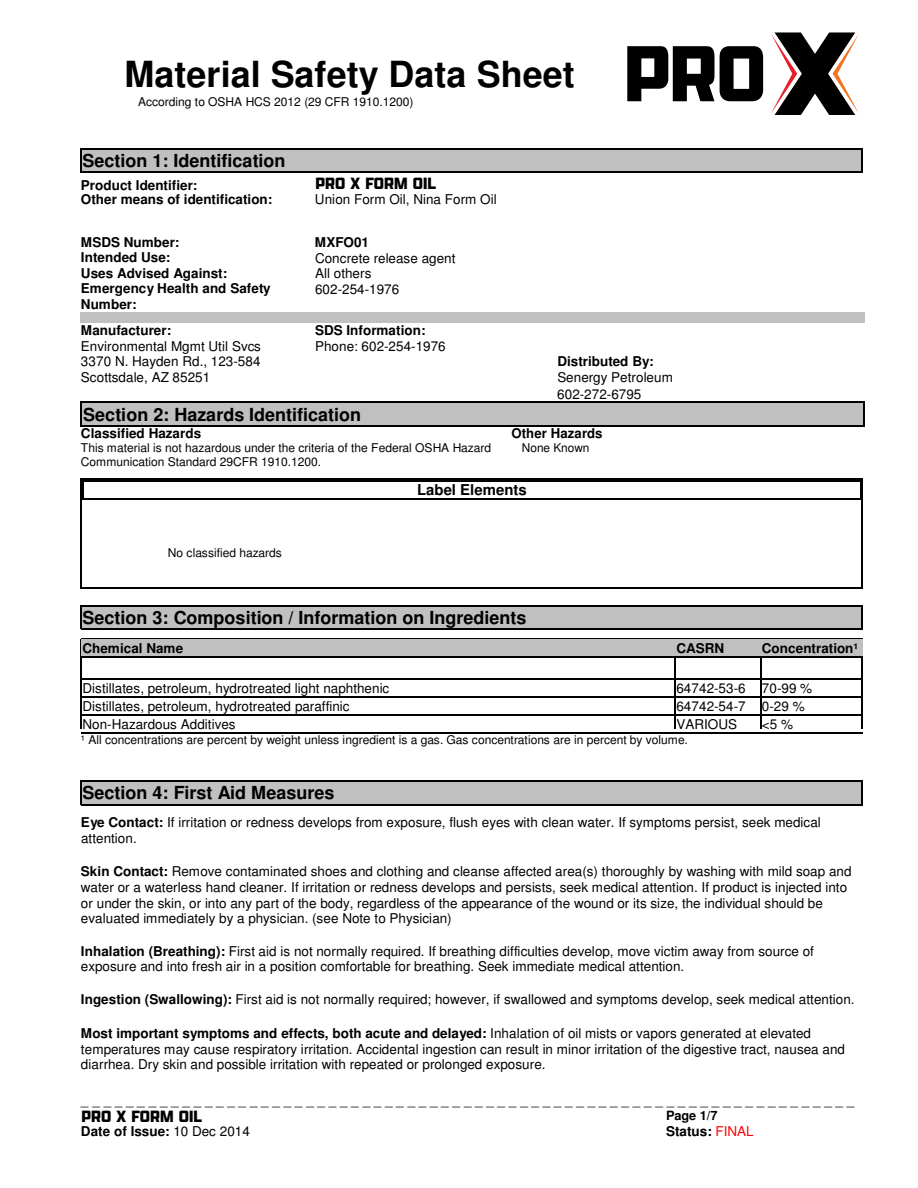
<style>
.page{position:relative;width:918px;height:1188px;background:#fff}
.page>*{position:absolute;margin:0;border:0;box-sizing:border-box;transform-origin:0 0}
.t1{font:700 36px "Helvetica";color:#000}
.t2{font:700 18px "Helvetica";color:#000}
.t3{font:16.2px "PROX Bold";color:#000}
.t4{font:700 15px "Helvetica";color:#000}
.t5{font:13.5px/15.6px "Helvetica";letter-spacing:.005em;color:#000}
.t6{font:700 13.5px/26.1px "Helvetica";letter-spacing:.005em;color:#000}
.t7{font:700 12.75px "Helvetica";color:#000}
.t8{font:12px "Helvetica";letter-spacing:-.005em;color:#000}
.s1{font-weight:700}
.s2{font-weight:400}
.s3{font-weight:400;color:#f00}
</style>
<div class="page">
<div style="left:81px;top:149px;width:782px;height:23px;background:#c0c0c0"></div>
<hr style="left:81px;top:148px;width:782px;height:1px;background:#010101">
<hr style="left:81px;top:172px;width:782px;height:1px;background:#010101">
<svg style="left:81px;top:149px;width:1px;height:23px"></svg>
<svg style="left:862px;top:149px;width:1px;height:23px"></svg>
<hr style="left:81px;top:479px;width:782px;height:1px;background:#010101">
<hr style="left:81px;top:479px;width:1px;height:110px;background:#010101">
<hr style="left:862px;top:479px;width:1px;height:110px;background:#010101">
<hr style="left:81px;top:588px;width:782px;height:1px;background:#010101">
<hr style="left:81px;top:480px;width:782px;height:1px;background:#010101">
<hr style="left:81px;top:499px;width:782px;height:1px;background:#010101">
<svg style="left:82px;top:481px;width:1px;height:18px"></svg>
<svg style="left:861px;top:481px;width:1px;height:18px"></svg>
<div style="left:81px;top:606px;width:782px;height:23px;background:#c0c0c0"></div>
<hr style="left:81px;top:606px;width:782px;height:1px;background:#010101">
<hr style="left:81px;top:628px;width:782px;height:1px;background:#010101">
<svg style="left:81px;top:607px;width:1px;height:21px"></svg>
<hr style="left:861px;top:606px;width:2px;height:23px;background:#010101">
<hr style="left:81px;top:639px;width:1px;height:90px;background:#010101">
<hr style="left:674px;top:639px;width:2px;height:90px;background:#010101">
<hr style="left:760px;top:639px;width:1px;height:90px;background:#010101">
<hr style="left:861px;top:639px;width:2px;height:90px;background:#010101">
<hr style="left:81px;top:732px;width:781px;height:1px;background:#010101">
<div style="left:81px;top:781px;width:782px;height:24px;background:#c0c0c0"></div>
<hr style="left:81px;top:780px;width:782px;height:2px;background:#010101">
<hr style="left:81px;top:804px;width:782px;height:1px;background:#010101">
<svg style="left:81px;top:782px;width:1px;height:22px"></svg>
<svg style="left:862px;top:782px;width:1px;height:22px"></svg>
<div style="left:82px;top:312px;width:212px;height:11px;background:#c0c0c0"></div>
<div style="left:294px;top:312px;width:207px;height:11px;background:#c0c0c0"></div>
<div style="left:501px;top:312px;width:362px;height:11px;background:#c0c0c0"></div>
<svg style="left:80px;top:312px;width:2px;height:11px"></svg>
<svg style="left:863px;top:312px;width:2px;height:11px"></svg>
<div style="left:82px;top:403px;width:419px;height:22px;background:#c0c0c0"></div>
<div style="left:501px;top:403px;width:362px;height:22px;background:#c0c0c0"></div>
<hr style="left:83px;top:402px;width:418px;height:1px;background:#010101">
<hr style="left:502px;top:402px;width:361px;height:1px;background:#010101">
<hr style="left:80px;top:403px;width:2px;height:22px;background:#010101">
<hr style="left:863px;top:403px;width:2px;height:22px;background:#010101">
<hr style="left:83px;top:425px;width:211px;height:1px;background:#010101">
<hr style="left:295px;top:425px;width:206px;height:1px;background:#010101">
<hr style="left:502px;top:425px;width:361px;height:1px;background:#010101">
<div style="left:81px;top:639px;width:451px;height:17px;background:#c0c0c0"></div>
<div style="left:532px;top:639px;width:221px;height:17px;background:#c0c0c0"></div>
<div style="left:753px;top:639px;width:110px;height:17px;background:#c0c0c0"></div>
<hr style="left:81px;top:656px;width:451px;height:2px;background:#010101">
<hr style="left:534px;top:656px;width:219px;height:2px;background:#010101">
<hr style="left:754px;top:656px;width:109px;height:2px;background:#010101">
<hr style="left:81px;top:679px;width:451px;height:1px;background:#010101">
<hr style="left:534px;top:679px;width:219px;height:1px;background:#010101">
<hr style="left:754px;top:679px;width:109px;height:1px;background:#010101">
<hr style="left:81px;top:696px;width:451px;height:2px;background:#010101">
<hr style="left:534px;top:696px;width:219px;height:2px;background:#010101">
<hr style="left:754px;top:696px;width:109px;height:2px;background:#010101">
<hr style="left:81px;top:714px;width:451px;height:2px;background:#010101">
<hr style="left:534px;top:714px;width:219px;height:2px;background:#010101">
<hr style="left:754px;top:714px;width:109px;height:2px;background:#010101">
<svg style="left:627px;top:46px;width:87px;height:55px"></svg>
<svg style="left:720px;top:46px;width:43px;height:55px"></svg>
<svg style="left:771px;top:32px;width:88px;height:83px"></svg>
<h1 class="t1" style="left:125px;top:61px;width:452px">Material Safety Data Sheet</h1>
<p class="t8" style="left:138px;top:97px;width:277px">According to OSHA HCS 2012 (29 CFR 1910.1200)</p>
<h2 class="t2" style="left:82px;top:154px;width:205px">Section 1: Identification</h2>
<p class="t6" style="left:81px;top:173px;width:118px">Product Identifier:</p>
<h2 class="t2" style="left:315px;top:176px;width:146px">MaxPro Form Oil</h2>
<p class="t6" style="left:81px;top:188px;width:193px">Other means of identification:</p>
<p class="t5" style="left:315px;top:193px;width:183px">Union Form Oil, Nina Form Oil</p>
<p class="t6" style="left:81px;top:230px;width:100px">MSDS Number:</p>
<p class="t6" style="left:315px;top:230px;width:56px">MXFO01</p>
<p class="t6" style="left:81px;top:246px;width:91px">Intended Use:</p>
<p class="t5" style="left:315px;top:251px;width:142px">Concrete release agent</p>
<p class="t6" style="left:81px;top:261px;width:148px">Uses Advised Against:</p>
<p class="t5" style="left:315px;top:267px;width:58px">All others</p>
<p class="t6" style="left:81px;top:277px;width:191px">Emergency Health and Safety</p>
<p class="t5" style="left:315px;top:282px;width:86px">602-254-1976</p>
<p class="t6" style="left:81px;top:292px;width:92px">Number:<br>Manufacturer:</p>
<p class="t3" style="left:315px;top:175px;width:122px">PRO X FORM OIL</p>
<p class="t6" style="left:315px;top:319px;width:112px">SDS Information:</p>
<p class="t5" style="left:81px;top:339px;width:182px">Environmental Mgmt Util Svcs</p>
<p class="t5" style="left:315px;top:339px;width:132px">Phone: 602-254-1976</p>
<p class="t5" style="left:81px;top:355px;width:181px">3370 N. Hayden Rd., 123-584</p>
<p class="t6" style="left:557px;top:350px;width:98px">Distributed By:</p>
<p class="t5" style="left:81px;top:371px;width:131px">Scottsdale, AZ 85251</p>
<p class="t5" style="left:557px;top:370px;width:117px;line-height:16.8px">Senergy Petroleum<br>602-272-6795</p>
<h2 class="t2" style="left:83px;top:407px;width:280px">Section 2: Hazards Identification</h2>
<p class="t6" style="left:81px;top:422px;width:122px">Classified Hazards</p>
<p class="t6" style="left:512px;top:422px;width:93px">Other Hazards</p>
<p class="t8" style="left:81px;top:443px;width:412px">This material is not hazardous under the criteria of the Federal OSHA Hazard</p>
<p class="t8" style="left:522px;top:443px;width:69px">None Known</p>
<p class="t8" style="left:81px;top:457px;width:242px">Communication Standard 29CFR 1910.1200.</p>
<p class="t4" style="left:417px;top:484px;width:111px">Label Elements</p>
<p class="t8" style="left:168px;top:548px;width:115px">No classified hazards</p>
<h2 class="t2" style="left:82px;top:610px;width:446px">Section 3: Composition / Information on Ingredients</h2>
<p class="t6" style="left:82px;top:636px;width:102px">Chemical Name</p>
<p class="t6" style="left:676px;top:636px;width:49px">CASRN</p>
<p class="t6" style="left:762px;top:636px;width:98px">Concentration¹</p>
<p class="t5" style="left:82px;top:682px;width:308px">Distillates, petroleum, hydrotreated light naphthenic</p>
<p class="t5" style="left:676px;top:682px;width:137px">64742-53-6 70-99 %</p>
<p class="t5" style="left:82px;top:700px;width:269px">Distillates, petroleum, hydrotreated paraffinic</p>
<p class="t5" style="left:676px;top:700px;width:130px">64742-54-7 0-29 %</p>
<p class="t5" style="left:82px;top:717px;width:155px">Non-Hazardous Additives</p>
<p class="t5" style="left:676px;top:717px;width:62px">VARIOUS</p>
<p class="t5" style="left:762px;top:717px;width:33px">&lt;5 %</p>
<p class="t8" style="left:81px;top:735px;width:608px">¹ All concentrations are percent by weight unless ingredient is a gas. Gas concentrations are in percent by volume.</p>
<h2 class="t2" style="left:82px;top:786px;width:254px">Section 4: First Aid Measures</h2>
<p class="t5" style="left:81px;top:816px;width:741px"><span class="s1">Eye Contact:</span> If irritation or redness develops from exposure, flush eyes with clean water. If symptoms persist, seek medical attention.</p>
<p class="t5" style="left:81px;top:865px;width:772px"><span class="s1">Skin Contact:</span> Remove contaminated shoes and clothing and cleanse affected area(s) thoroughly by washing with mild soap and water or a waterless hand cleaner. If irritation or redness develops and persists, seek medical attention. If product is injected into or under the skin, or into any part of the body, regardless of the appearance of the wound or its size, the individual should be evaluated immediately by a physician. (see Note to Physician)</p>
<p class="t5" style="left:81px;top:944px;width:735px"><span class="s1">Inhalation (Breathing):</span> First aid is not normally required. If breathing difficulties develop, move victim away from source of exposure and into fresh air in a position comfortable for breathing. Seek immediate medical attention.</p>
<p class="t5" style="left:81px;top:993px;width:775px"><span class="s1">Ingestion (Swallowing):</span> First aid is not normally required; however, if swallowed and symptoms develop, seek medical attention.</p>
<p class="t5" style="left:81px;top:1027px;width:766px"><span class="s1">Most important symptoms and effects, both acute and delayed:</span> Inhalation of oil mists or vapors generated at elevated temperatures may cause respiratory irritation. Accidental ingestion can result in minor irritation of the digestive tract, nausea and diarrhea. Dry skin and possible irritation with repeated or prolonged exposure.</p>
<p class="t5" style="left:81px;top:1093px;width:775px">_ _ _ _ _ _ _ _ _ _ _ _ _ _ _ _ _ _ _ _ _ _ _ _ _ _ _ _ _ _ _ _ _ _ _ _ _ _ _ _ _ _ _ _ _ _ _ _ _ _ _ _ _ _ _ _ _ _ _ _ _ _ _ _ _ _ _ _ _<br>MXFO01 – MaxPro Form Oil</p>
<p class="t3" style="left:81px;top:1109px;width:122px">PRO X FORM OIL</p>
<p class="t7" style="left:666px;top:1111px;width:53px">Page 1/7</p>
<p class="t6" style="left:81px;top:1119px;width:170px">Date of Issue: <span class="s2">10 Dec 2014</span></p>
<p class="t6" style="left:666px;top:1119px;width:89px">Status: <span class="s3">FINAL</span></p>
</div>
